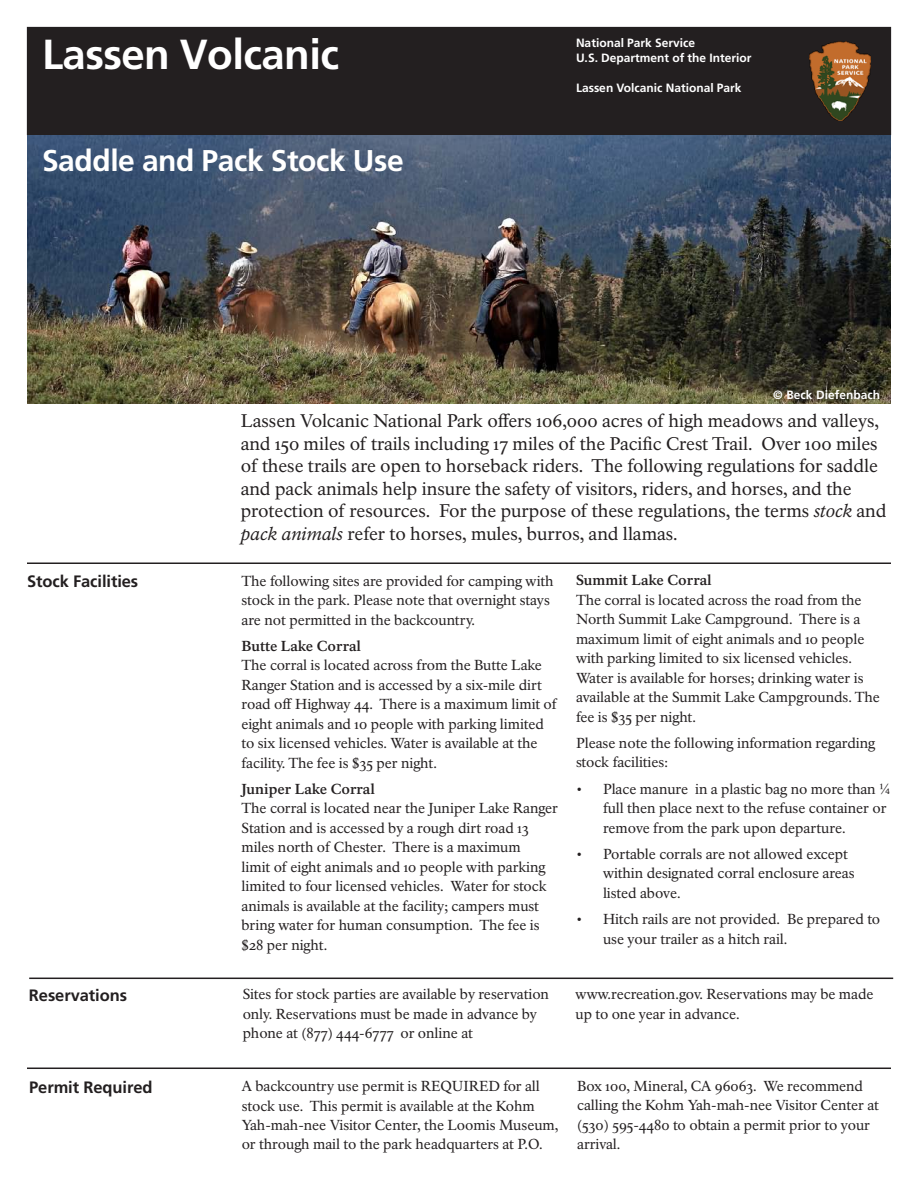
<style>
.page{position:relative;width:918px;height:1188px;background:#fff}
.page>*{position:absolute;margin:0;border:0;box-sizing:border-box;transform-origin:0 0}
.Black-band_site_name{font:700 42px "Frutiger LT Std";letter-spacing:-.015em;color:#fff}
.Site_Bulletin_Title{font:700 30px "Frutiger LT Std";letter-spacing:-.015em;color:#fff}
.Introduction-text{font:18px/22.5px "NPS Rawlinson OT Old";color:#231f20}
.Head-A{font:700 16.5px "Frutiger LT Std";letter-spacing:-.005em;color:#231f20}
.Text{font:14.25px/19.5px "NPS Rawlinson OT Old";color:#231f20}
.Black-band__DOI_NPS{font:700 12px "Frutiger LT Std";color:#fff}
.s1{font-style:italic}
.s2{font-weight:700}
</style>
<div class="page">
<div style="left:27px;top:27px;width:864px;height:108px;background:#231f20"></div>
<hr style="left:29px;top:978px;width:864px;height:1px;background:#231f20">
<hr style="left:27px;top:563px;width:864px;height:1px;background:#231f20">
<img style="left:27px;top:135px;width:864px;height:269px">
<hr style="left:27px;top:1068px;width:864px;height:1px;background:#231f20">
<img style="left:810px;top:41px;width:61px;height:79px">
<p class="Black-band_site_name" style="left:42px;top:30px;width:298px">Lassen Volcanic</p>
<p class="Black-band__DOI_NPS" style="left:576px;top:36px;width:121px">National Park Service</p>
<p class="Black-band__DOI_NPS" style="left:576px;top:51px;width:177px">U.S. Department of the Interior</p>
<p class="Black-band__DOI_NPS" style="left:576px;top:81px;width:167px">Lassen Volcanic National Park</p>
<p class="Site_Bulletin_Title" style="left:33px;top:137px;width:363px">Saddle and Pack Stock Use</p>
<p class="Site_Bulletin_Title" style="left:42px;top:143px;width:363px">Saddle and Pack Stock Use</p>
<p class="Black-band__DOI_NPS" style="left:773px;top:388px;width:108px">© Beck Diefenbach</p>
<p class="Introduction-text" style="left:241px;top:410px;width:647px">Lassen Volcanic National Park offers 106,000 acres of high meadows and valleys, and 150 miles of trails including 17 miles of the Pacific Crest Trail. Over 100 miles of these trails are open to horseback riders. The following regulations for saddle and pack animals help insure the safety of visitors, riders, and horses, and the protection of resources. For the purpose of these regulations, the terms <span class="s1">stock</span> and <span class="s1">pack animals</span> refer to horses, mules, burros, and llamas.</p>
<p class="Head-A" style="left:27px;top:572px;width:113px">Stock Facilities</p>
<p class="Text" style="left:242px;top:571px;width:313px">The following sites are provided for camping with stock in the park. Please note that overnight stays are not permitted in the backcountry.</p>
<p class="Text" style="left:242px;top:636px;width:317px"><span class="s2">Butte Lake Corral<br></span>The corral is located across from the Butte Lake Ranger Station and is accessed by a six-mile dirt road off Highway 44. There is a maximum limit of eight animals and 10 people with parking limited to six licensed vehicles. Water is available at the facility. The fee is $35 per night.</p>
<p class="Text" style="left:242px;top:779px;width:318px"><span class="s2">Juniper Lake Corral<br></span>The corral is located near the Juniper Lake Ranger Station and is accessed by a rough dirt road 13 miles north of Chester. There is a maximum<br>limit of eight animals and 10 people with parking limited to four licensed vehicles. Water for stock animals is available at the facility; campers must bring water for human consumption. The fee is $28 per night.</p>
<p class="Text" style="left:576px;top:571px;width:306px"><span class="s2">Summit Lake Corral<br></span>The corral is located across the road from the North Summit Lake Campground. There is a maximum limit of eight animals and 10 people with parking limited to six licensed vehicles.<br>Water is available for horses; drinking water is available at the Summit Lake Campgrounds. The fee is $35 per night.</p>
<p class="Text" style="left:576px;top:733px;width:301px">Please note the following information regarding stock facilities:</p>
<p class="Text" style="left:603px;top:779px;width:289px;text-indent:-27px">• Place manure in a plastic bag no more than ¼ full then place next to the refuse container or remove from the park upon departure.</p>
<p class="Text" style="left:603px;top:844px;width:253px;text-indent:-27px">• Portable corrals are not allowed except within designated corral enclosure areas listed above.</p>
<p class="Text" style="left:603px;top:910px;width:279px;text-indent:-27px">• Hitch rails are not provided. Be prepared to use your trailer as a hitch rail.</p>
<p class="Head-A" style="left:29px;top:986px;width:100px">Reservations</p>
<p class="Text" style="left:243px;top:985px;width:308px">Sites for stock parties are available by reservation only. Reservations must be made in advance by phone at (877) 444-6777 or online at</p>
<p class="Text" style="left:576px;top:985px;width:299px">www.recreation.gov. Reservations may be made up to one year in advance.</p>
<p class="Head-A" style="left:29px;top:1077px;width:125px">Permit Required</p>
<p class="Text" style="left:242px;top:1076px;width:318px">A backcountry use permit is REQUIRED for all stock use. This permit is available at the Kohm Yah-mah-nee Visitor Center, the Loomis Museum, or through mail to the park headquarters at P.O.</p>
<p class="Text" style="left:577px;top:1076px;width:303px">Box 100, Mineral, CA 96063. We recommend calling the Kohm Yah-mah-nee Visitor Center at (530) 595-4480 to obtain a permit prior to your arrival.</p>
</div>
